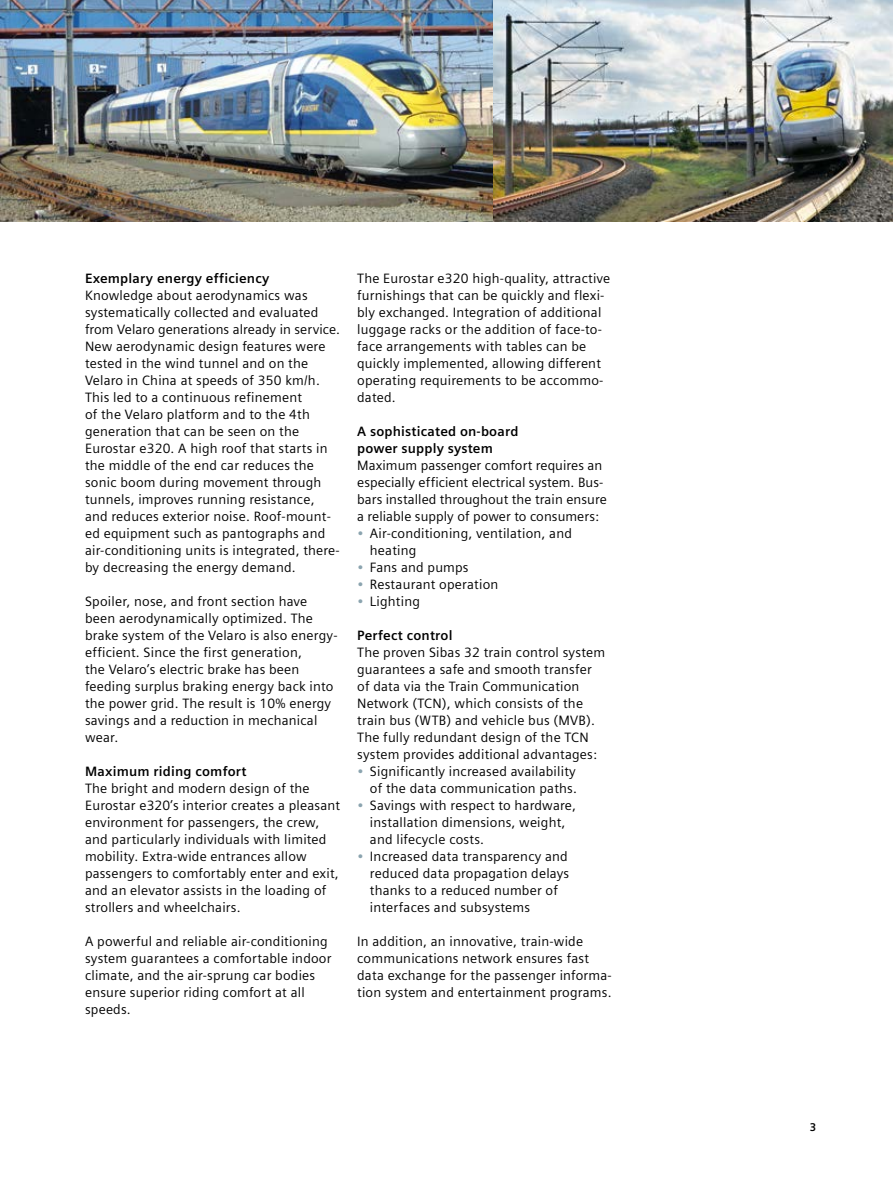
<style>
.page{position:relative;width:893px;height:1191px;background:#fff}
.page>*{position:absolute;margin:0;border:0;box-sizing:border-box;transform-origin:0 0}
.t1{font:13.5px/17px "Siemens Sans";letter-spacing:.015em;color:#000}
.t2{font:700 13.5px/17px "Siemens Sans";letter-spacing:.015em;color:#000}
.t3{font:700 11.25px "Siemens Sans";color:#000}
.s1{color:#8ba4af}
</style>
<div class="page">
<img style="left:0;top:0;width:893px;height:221px">
<p class="t2" style="left:85px;top:269px;width:186px">Exemplary energy efficiency</p>
<p class="t1" style="left:85px;top:286px;width:257px">Knowledge about aerodynamics was systematically collected and evaluated from Velaro generations already in service.<br>New aerodynamic design features were tested in the wind tunnel and on the Velaro in China at speeds of 350 km/h.<br>This led to a continuous refinement<br>of the Velaro platform and to the 4th generation that can be seen on the Eurostar e320. A high roof that starts in the middle of the end car reduces the sonic boom during movement through tunnels, improves running resistance, and reduces exterior noise. Roof-mount&shy;ed equipment such as pantographs and air-conditioning units is integrated, there&shy;by decreasing the energy demand.</p>
<p class="t1" style="left:85px;top:593px;width:254px">Spoiler, nose, and front section have been aerodynamically optimized. The brake system of the Velaro is also energy&shy;efficient. Since the first generation,<br>the Velaro’s electric brake has been feeding surplus braking energy back into the power grid. The result is 10% energy savings and a reduction in mechanical wear.</p>
<p class="t2" style="left:85px;top:763px;width:163px">Maximum riding comfort</p>
<p class="t1" style="left:85px;top:780px;width:257px">The bright and modern design of the Eurostar e320’s interior creates a pleasant environment for passengers, the crew, and particularly individuals with limited mobility. Extra-wide entrances allow passengers to comfortably enter and exit, and an elevator assists in the loading of strollers and wheelchairs.</p>
<p class="t1" style="left:85px;top:933px;width:248px">A powerful and reliable air-conditioning system guarantees a comfortable indoor climate, and the air-sprung car bodies ensure superior riding comfort at all speeds.</p>
<p class="t1" style="left:357px;top:270px;width:255px">The Eurostar e320 high-quality, attractive furnishings that can be quickly and flexi&shy;bly exchanged. Integration of additional luggage racks or the addition of face-to&shy;face arrangements with tables can be quickly implemented, allowing different operating requirements to be accommo&shy;dated.</p>
<p class="t2" style="left:357px;top:423px;width:163px">A sophisticated on-board power supply system</p>
<p class="t1" style="left:357px;top:457px;width:251px">Maximum passenger comfort requires an especially efficient electrical system. Bus&shy;bars installed throughout the train ensure a reliable supply of power to consumers:</p>
<p class="t1" style="left:370px;top:524px;width:204px;text-indent:-13px"><span class="s1">•</span> Air-conditioning, ventilation, and heating</p>
<p class="t1" style="left:357px;top:558px;width:113px"><span class="s1">•</span> Fans and pumps</p>
<p class="t1" style="left:357px;top:575px;width:143px"><span class="s1">•</span> Restaurant operation</p>
<p class="t1" style="left:357px;top:592px;width:64px"><span class="s1">•</span> Lighting</p>
<p class="t2" style="left:357px;top:627px;width:97px">Perfect control</p>
<p class="t1" style="left:357px;top:644px;width:249px">The proven Sibas 32 train control system guarantees a safe and smooth transfer of data via the Train Communication Network (TCN), which consists of the train bus (WTB) and vehicle bus (MVB).<br>The fully redundant design of the TCN system provides additional advantages:</p>
<p class="t1" style="left:357px;top:763px;width:221px;text-align:right"><span class="s1">•</span> Significantly increased availability of the data communication paths.</p>
<p class="t1" style="left:370px;top:797px;width:208px;text-indent:-13px"><span class="s1">•</span> Savings with respect to hardware, installation dimensions, weight, and lifecycle costs.</p>
<p class="t1" style="left:370px;top:848px;width:201px;text-indent:-13px"><span class="s1">•</span> Increased data transparency and reduced data propagation delays thanks to a reduced number of interfaces and subsystems</p>
<p class="t1" style="left:357px;top:933px;width:256px">In addition, an innovative, train-wide communications network ensures fast data exchange for the passenger informa&shy;tion system and entertainment programs.</p>
<p class="t3" style="left:810px;top:1120px;width:8px">3</p>
</div>
